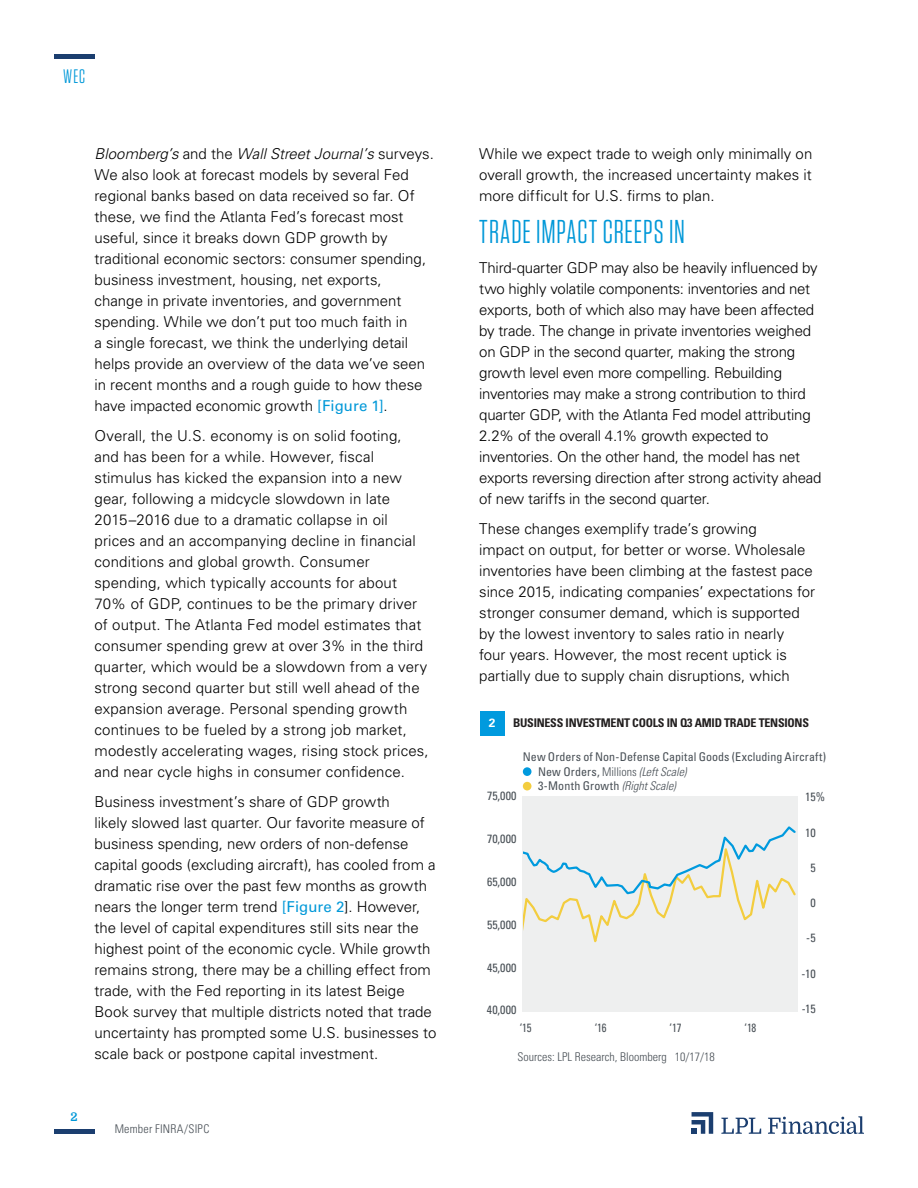
<style>
.page{position:relative;width:918px;height:1188px;background:#fff}
.page>*{position:absolute;margin:0;border:0;box-sizing:border-box;transform-origin:0 0}
.t1{font:33px "Tungsten Narrow";letter-spacing:.03em;color:#0098d8}
.t2{font:19.5px "Tungsten Narrow";color:#0098d8}
.t3{font:300 15px/21px "Univers LT Std";color:#000}
.t4{font:condensed 12px "Univers LT Std";letter-spacing:.005em;color:#484f55}
.t5{font:300 condensed 12px "Univers LT Std";color:#484f55}
.t6{font:700 condensed 12px "Univers LT Std";letter-spacing:-.02em;color:#221f1f}
.t7{font:italic 300 condensed 12px "Univers LT Std";letter-spacing:-.005em;color:#484f55}
.t8{font:condensed 12px "Univers LT Std";letter-spacing:.005em;color:#484f55;scale:.9 1}
.t9{font:700 12px "Domine";color:#0098d8}
.t10{font:700 12px "Univers LT Std";color:#fff}
.s1{font-style:italic}
.s2{font-weight:400;color:#0098d8}
.s3{font-weight:400;font-style:normal}
.s4{font-style:normal}
.s5{font-weight:300;font-style:italic}
</style>
<div class="page">
<hr style="left:54px;top:1130px;width:40px;height:4px;background:#1b3e6f">
<hr style="left:54px;top:54px;width:40px;height:4px;background:#1b3e6f">
<svg style="left:692px;top:1112px;width:21px;height:22px"></svg>
<svg style="left:721px;top:1118px;width:40px;height:16px"></svg>
<svg style="left:768px;top:1116px;width:96px;height:18px"></svg>
<div style="left:523px;top:796px;width:275px;height:215px;background:#eeefef"></div>
<div style="left:523px;top:782px;width:8px;height:8px;background:#f3cd3f;border-radius:50%"></div>
<div style="left:523px;top:767px;width:8px;height:9px;background:#009ade;border-radius:50%"></div>
<div style="left:480px;top:711px;width:24px;height:24px;background:#009ade"></div>
<svg style="left:523px;top:896px;width:275px;height:116px"></svg>
<svg style="left:523px;top:826px;width:273px;height:70px"></svg>
<h2 class="t2" style="left:63px;top:67px;width:24px">WEC</h2>
<p class="t3" style="left:94px;top:144px;width:341px"><span class="s1">Bloomberg’s</span> and the <span class="s1">Wall Street Journal’s</span> surveys.<br>We also look at forecast models by several Fed regional banks based on data received so far. Of these, we find the Atlanta Fed’s forecast most useful, since it breaks down GDP growth by traditional economic sectors: consumer spending, business investment, housing, net exports, change in private inventories, and government spending. While we don’t put too much faith in<br>a single forecast, we think the underlying detail helps provide an overview of the data we’ve seen in recent months and a rough guide to how these have impacted economic growth <span class="s2">[Figure 1]</span>.</p>
<p class="t3" style="left:94px;top:426px;width:336px">Overall, the U.S. economy is on solid footing, and has been for a while. However, fiscal stimulus has kicked the expansion into a new gear, following a midcycle slowdown in late 2015–2016 due to a dramatic collapse in oil prices and an accompanying decline in financial conditions and global growth. Consumer spending, which typically accounts for about 70% of GDP, continues to be the primary driver of output. The Atlanta Fed model estimates that consumer spending grew at over 3% in the third quarter, which would be a slowdown from a very strong second quarter but still well ahead of the expansion average. Personal spending growth continues to be fueled by a strong job market, modestly accelerating wages, rising stock prices, and near cycle highs in consumer confidence.</p>
<p class="t3" style="left:94px;top:792px;width:343px">Business investment’s share of GDP growth<br>likely slowed last quarter. Our favorite measure of business spending, new orders of non-defense capital goods (excluding aircraft), has cooled from a dramatic rise over the past few months as growth nears the longer term trend <span class="s2">[Figure 2</span>]. However, the level of capital expenditures still sits near the highest point of the economic cycle. While growth remains strong, there may be a chilling effect from trade, with the Fed reporting in its latest Beige Book survey that multiple districts noted that trade uncertainty has prompted some U.S. businesses to scale back or postpone capital investment.</p>
<p class="t9" style="left:71px;top:1110px;width:9px">2</p>
<p class="t5" style="left:115px;top:1122px;width:96px">Member FINRA/SIPC</p>
<p class="t3" style="left:479px;top:144px;width:335px;text-align:justify">While we expect trade to weigh only minimally on overall growth, the increased uncertainty makes it more difficult for U.S. firms to plan.</p>
<h1 class="t1" style="left:479px;top:216px;width:207px">TRADE IMPACT CREEPS IN</h1>
<p class="t3" style="left:479px;top:258px;width:344px">Third-quarter GDP may also be heavily influenced by two highly volatile components: inventories and net exports, both of which also may have been affected by trade. The change in private inventories weighed on GDP in the second quarter, making the strong growth level even more compelling. Rebuilding inventories may make a strong contribution to third quarter GDP, with the Atlanta Fed model attributing 2.2% of the overall 4.1% growth expected to inventories. On the other hand, the model has net exports reversing direction after strong activity ahead of new tariffs in the second quarter.</p>
<p class="t3" style="left:479px;top:519px;width:337px">These changes exemplify trade’s growing<br>impact on output, for better or worse. Wholesale inventories have been climbing at the fastest pace since 2015, indicating companies’ expectations for stronger consumer demand, which is supported by the lowest inventory to sales ratio in nearly<br>four years. However, the most recent uptick is partially due to supply chain disruptions, which</p>
<p class="t10" style="left:489px;top:715px;width:8px">2</p>
<p class="t6" style="left:513px;top:715px;width:298px">BUSINESS INVESTMENT COOLS IN Q3 AMID TRADE TENSIONS</p>
<p class="t4" style="left:523px;top:749px;width:305px">New Orders of Non-Defense Capital Goods (Excluding Aircraft)</p>
<p class="t4" style="left:487px;top:789px;width:31px">75,000</p>
<p class="t4" style="left:487px;top:831px;width:31px">70,000</p>
<p class="t4" style="left:487px;top:874px;width:31px">65,000</p>
<p class="t4" style="left:487px;top:917px;width:31px">55,000</p>
<p class="t4" style="left:487px;top:960px;width:31px">45,000</p>
<p class="t4" style="left:487px;top:1002px;width:31px">40,000</p>
<p class="t7" style="left:538px;top:764px;width:150px"><span class="s3">New Orders,</span> <span class="s4">Millions</span> (Left Scale)</p>
<p class="t4" style="left:538px;top:778px;width:139px">3-Month Growth <span class="s5">(Right Scale)</span></p>
<p class="t8" style="left:520px;top:1020px;width:15px">‘15</p>
<p class="t8" style="left:595px;top:1020px;width:15px">‘16</p>
<p class="t8" style="left:670px;top:1020px;width:15px">‘17</p>
<p class="t8" style="left:745px;top:1020px;width:15px">‘18</p>
<p class="t5" style="left:518px;top:1050px;width:199px">Sources: LPL Research, Bloomberg 10/17/18</p>
<p class="t4" style="left:805px;top:789px;width:21px">15%</p>
<p class="t4" style="left:805px;top:825px;width:12px">10</p>
<p class="t4" style="left:810px;top:860px;width:7px">5</p>
<p class="t4" style="left:810px;top:895px;width:7px">0</p>
<p class="t4" style="left:806px;top:930px;width:11px">-5</p>
<p class="t4" style="left:802px;top:966px;width:16px">-10</p>
<p class="t4" style="left:802px;top:1001px;width:16px">-15</p>
</div>
